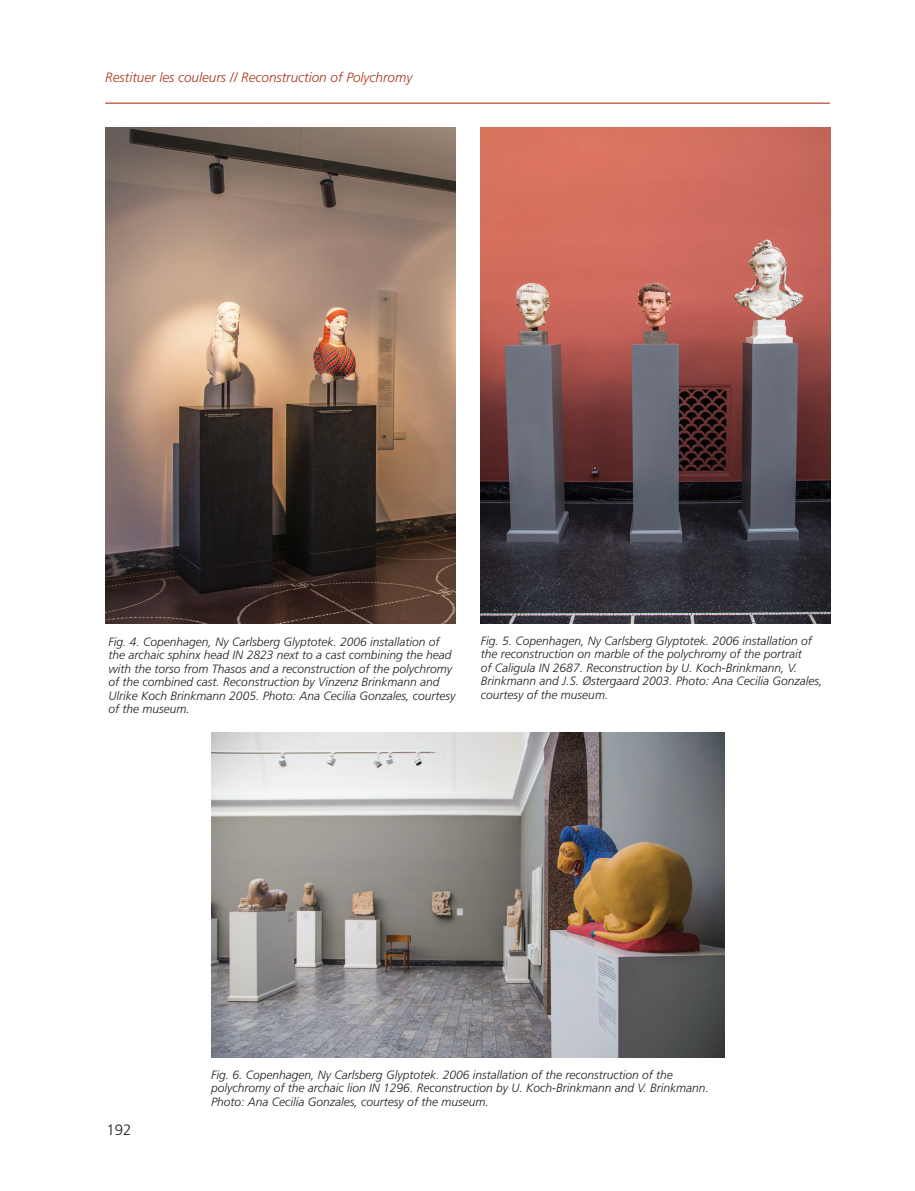
<style>
.page{position:relative;width:915px;height:1191px;background:#fff}
.page>*{position:absolute;margin:0;border:0;box-sizing:border-box;transform-origin:0 0}
.t1{font:300 15px "Frutiger LT Std";color:#231f20}
.t2{font:italic 300 13.5px "Frutiger LT Std";color:#ad371a}
.t3{font:italic 300 12px/13.5px "Frutiger LT Std";color:#231f20}
</style>
<div class="page">
<hr style="left:105px;top:103px;width:724px;height:1px;background:#ad371a">
<img style="left:105px;top:128px;width:350px;height:495px">
<img style="left:480px;top:128px;width:350px;height:495px">
<img style="left:211px;top:732px;width:512px;height:325px">
<p class="t2" style="left:105px;top:70px;width:308px">Restituer les couleurs // Reconstruction of Polychromy</p>
<p class="t3" style="left:108px;top:635px;width:348px">Fig. 4. Copenhagen, Ny Carlsberg Glyptotek. 2006 installation of the archaic sphinx head IN 2823 next to a cast combining the head with the torso from Thasos and a reconstruction of the polychromy of the combined cast. Reconstruction by Vinzenz Brinkmann and Ulrike Koch Brinkmann 2005. Photo: Ana Cecilia Gonzales, courtesy of the museum.</p>
<p class="t3" style="left:480px;top:634px;width:343px">Fig. 5. Copenhagen, Ny Carlsberg Glyptotek. 2006 installation of the reconstruction on marble of the polychromy of the portrait<br>of Caligula IN 2687. Reconstruction by U. Koch-Brinkmann, V.<br>Brinkmann and J.S. Østergaard 2003. Photo: Ana Cecilia Gonzales, courtesy of the museum.</p>
<p class="t1" style="left:106px;top:1121px;width:27px">192</p>
<p class="t3" style="left:211px;top:1068px;width:499px">Fig. 6. Copenhagen, Ny Carlsberg Glyptotek. 2006 installation of the reconstruction of the polychromy of the archaic lion IN 1296. Reconstruction by U. Koch-Brinkmann and V. Brinkmann.<br>Photo: Ana Cecilia Gonzales, courtesy of the museum.</p>
</div>
